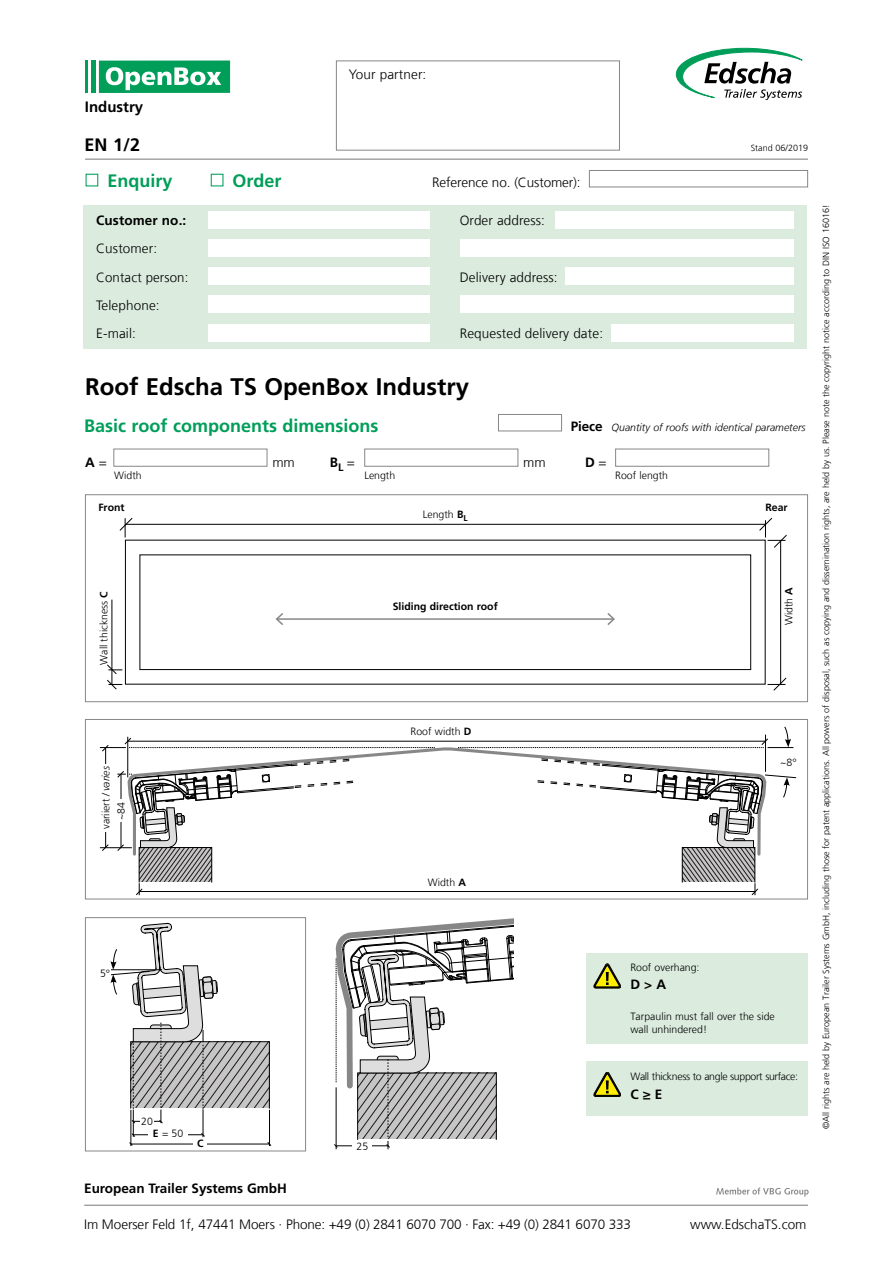
<style>
.page{position:relative;width:893px;height:1263px;background:#fff}
.page>*{position:absolute;margin:0;border:0;box-sizing:border-box;transform-origin:0 0}
.t1{font:700 24px "Frutiger LT Com";color:#000}
.t2{font:700 18px "Frutiger LT Com";color:#009e59}
.t3{font:700 18px "Frutiger LT Com";color:#000}
.t4{font:700 15px "Frutiger LT Com";color:#000}
.t5{font:300 13.5px/28.2px "Frutiger LT Com";color:#000}
.t6{font:700 13.5px "Frutiger LT Com";color:#000}
.t7{font:300 10.5px/13.5px "Frutiger LT Com";color:#000}
.t8{font:italic 300 10.5px "Frutiger LT Com";color:#000}
.t9{font:300 10.5px "Frutiger LT Com";letter-spacing:-.03em;color:#000}
.t10{font:700 10.5px "Frutiger LT Com";color:#000}
.t11{font:300 9px "Frutiger LT Com";color:#000}
.s1{font-weight:300}
.s2{font-weight:700;font-style:normal;font-size:13.5px}
.s3{font-weight:700}
.s4{font-style:italic}
</style>
<div class="page">
<div style="left:587px;top:953px;width:221px;height:90px;background:#dbecdf"></div>
<div style="left:85px;top:494px;width:723px;height:208px;border:1px solid #878787"></div>
<svg style="left:675px;top:47px;width:128px;height:53px"></svg>
<div style="left:336px;top:61px;width:284px;height:90px;border:1px solid #878787"></div>
<hr style="left:85px;top:159px;width:723px;height:1px;background:#878787">
<svg style="left:716px;top:1187px;width:93px;height:10px"></svg>
<div style="left:99px;top:61px;width:131px;height:32px;background:#009e59"></div>
<hr style="left:85px;top:61px;width:3px;height:32px;background:#009e59">
<div style="left:91px;top:61px;width:5px;height:32px;background:#009e59"></div>
<svg style="left:106px;top:67px;width:115px;height:23px"></svg>
<div style="left:85px;top:917px;width:221px;height:234px;border:1px solid #878787"></div>
<div style="left:139px;top:554px;width:612px;height:116px;border:1px solid #000"></div>
<hr style="left:277px;top:618px;width:337px;height:2px;background:#878787">
<svg style="left:606px;top:613px;width:9px;height:12px"></svg>
<svg style="left:275px;top:613px;width:10px;height:12px"></svg>
<hr style="left:780px;top:541px;width:1px;height:143px;background:#000">
<hr style="left:125px;top:524px;width:640px;height:1px;background:#000">
<svg style="left:759px;top:517px;width:28px;height:31px"></svg>
<svg style="left:767px;top:677px;width:20px;height:14px"></svg>
<svg style="left:119px;top:517px;width:14px;height:20px"></svg>
<hr style="left:112px;top:600px;width:1px;height:84px;background:#000">
<svg style="left:107px;top:664px;width:15px;height:26px"></svg>
<div style="left:85px;top:719px;width:723px;height:180px;border:1px solid #878787"></div>
<svg style="left:128px;top:749px;width:445px;height:34px"></svg>
<hr style="left:139px;top:891px;width:616px;height:1px;background:#000">
<hr style="left:128px;top:741px;width:637px;height:1px;background:#000">
<hr style="left:127px;top:737px;width:1px;height:40px;background:#000">
<hr style="left:765px;top:735px;width:1px;height:37px;background:#000">
<svg style="left:594px;top:963px;width:27px;height:25px"></svg>
<svg style="left:334px;top:918px;width:180px;height:231px"></svg>
<hr style="left:100px;top:847px;width:32px;height:1px;background:#000">
<svg style="left:117px;top:759px;width:236px;height:136px"></svg>
<hr style="left:105px;top:747px;width:1px;height:100px;background:#000">
<svg style="left:102px;top:844px;width:7px;height:7px"></svg>
<svg style="left:100px;top:737px;width:335px;height:15px"></svg>
<div style="left:117px;top:800px;width:10px;height:22px;background:#fff"></div>
<div style="left:102px;top:764px;width:7px;height:67px;background:#fff"></div>
<div style="left:587px;top:1061px;width:221px;height:55px;background:#dbecdf"></div>
<svg style="left:594px;top:1072px;width:27px;height:25px"></svg>
<svg style="left:458px;top:726px;width:335px;height:22px"></svg>
<svg style="left:537px;top:758px;width:259px;height:137px"></svg>
<svg style="left:110px;top:923px;width:162px;height:223px"></svg>
<div style="left:140px;top:1117px;width:14px;height:8px;background:#fff"></div>
<hr style="left:84px;top:1205px;width:724px;height:1px;background:#878787">
<div style="left:589px;top:170px;width:219px;height:17px;border:1px solid #878787"></div>
<div style="left:211px;top:174px;width:12px;height:12px;border:1px solid #009e59"></div>
<div style="left:83px;top:205px;width:724px;height:144px;background:#dbecdf"></div>
<div style="left:209px;top:211px;width:221px;height:17px;background:#fff"></div>
<div style="left:209px;top:239px;width:221px;height:17px;background:#fff"></div>
<div style="left:209px;top:296px;width:221px;height:17px;background:#fff"></div>
<div style="left:209px;top:324px;width:221px;height:17px;background:#fff"></div>
<div style="left:209px;top:267px;width:221px;height:18px;background:#fff"></div>
<div style="left:555px;top:211px;width:238px;height:17px;background:#fff"></div>
<div style="left:460px;top:239px;width:333px;height:17px;background:#fff"></div>
<div style="left:460px;top:296px;width:333px;height:17px;background:#fff"></div>
<div style="left:611px;top:324px;width:182px;height:17px;background:#fff"></div>
<div style="left:565px;top:267px;width:228px;height:18px;background:#fff"></div>
<div style="left:498px;top:414px;width:64px;height:17px;border:1px solid #878787"></div>
<div style="left:113px;top:449px;width:154px;height:18px;border:1px solid #878787"></div>
<div style="left:364px;top:449px;width:154px;height:18px;border:1px solid #878787"></div>
<div style="left:615px;top:449px;width:154px;height:18px;border:1px solid #878787"></div>
<p class="t4" style="left:85px;top:98px;width:60px">Industry</p>
<h2 class="t3" style="left:85px;top:134px;width:57px">EN 1/2</h2>
<p class="t5" style="left:349px;top:60px;width:79px">Your partner:</p>
<h2 class="t2" style="left:107px;top:170px;width:67px">Enquiry</h2>
<h2 class="t2" style="left:232px;top:170px;width:51px">Order</h2>
<p class="t5" style="left:432px;top:168px;width:150px">Reference no. (Customer):</p>
<p class="t6" style="left:96px;top:213px;width:92px">Customer no.:</p>
<p class="t5" style="left:96px;top:235px;width:94px">Customer:<br>Contact person:<br>Telephone:<br>E-mail:</p>
<p class="t5" style="left:460px;top:206px;width:87px">Order address:</p>
<p class="t5" style="left:460px;top:263px;width:99px">Delivery address:</p>
<p class="t5" style="left:460px;top:319px;width:145px">Requested delivery date:</p>
<h1 class="t1" style="left:85px;top:373px;width:386px">Roof Edscha TS OpenBox Industry</h1>
<p class="t11" style="left:751px;top:142px;width:59px">Stand 06/2019</p>
<h2 class="t2" style="left:84px;top:415px;width:296px">Basic roof components dimensions</h2>
<p class="t6" style="left:85px;top:454px;width:23px">A <span class="s1">=</span></p>
<p class="t6" style="left:330px;top:454px;width:27px">B<sub>L</sub> <span class="s1">=</span></p>
<p class="t8" style="left:571px;top:421px;width:236px"><span class="s2">Piece</span> Quantity of roofs with identical parameters</p>
<p class="t5" style="left:272px;top:448px;width:24px">mm</p>
<p class="t5" style="left:523px;top:448px;width:24px">mm</p>
<p class="t6" style="left:585px;top:454px;width:23px">D<span class="s1">=</span></p>
<p class="t7" style="left:114px;top:469px;width:29px">Width</p>
<p class="t7" style="left:364px;top:469px;width:32px">Length</p>
<p class="t7" style="left:615px;top:469px;width:54px">Roof length</p>
<p class="t10" style="left:98px;top:501px;width:28px">Front</p>
<p class="t10" style="left:765px;top:501px;width:24px">Rear</p>
<p class="t7" style="left:423px;top:508px;width:46px">Length <span class="s3">B</span><sub>L</sub></p>
<p class="t7" style="left:97px;top:665px;width:75px;rotate:-90deg">Wall thickness <span class="s3">C</span></p>
<p class="t7" style="left:99px;top:829px;width:64px;rotate:-90deg">variiert / <span class="s4">varies</span></p>
<p class="t7" style="left:114px;top:820px;width:19px;rotate:-90deg">~84</p>
<p class="t7" style="left:100px;top:966px;width:12px">5°</p>
<p class="t7" style="left:141px;top:1115px;width:13px">20</p>
<p class="t7" style="left:153px;top:1126px;width:32px"><span class="s3">E</span> = 50</p>
<p class="t10" style="left:197px;top:1137px;width:8px">C</p>
<p class="t10" style="left:393px;top:600px;width:107px">Sliding direction roof</p>
<p class="t7" style="left:411px;top:724px;width:62px">Roof width <span class="s3">D</span></p>
<p class="t7" style="left:428px;top:875px;width:40px">Width <span class="s3">A</span></p>
<p class="t7" style="left:356px;top:1140px;width:13px">25</p>
<p class="t7" style="left:782px;top:625px;width:40px;rotate:-90deg">Width <span class="s3">A</span></p>
<p class="t7" style="left:630px;top:961px;width:71px">Roof overhang:</p>
<p class="t6" style="left:630px;top:977px;width:37px">D &gt; A</p>
<p class="t7" style="left:780px;top:755px;width:18px">~8°</p>
<p class="t7" style="left:630px;top:1010px;width:146px">Tarpaulin must fall over the side wall unhindered!</p>
<p class="t9" style="left:630px;top:1070px;width:169px">Wall thickness to angle support surface:</p>
<p class="t6" style="left:630px;top:1086px;width:34px">C ≥ E</p>
<p class="t6" style="left:84px;top:1180px;width:204px">European Trailer Systems GmbH</p>
<p class="t5" style="left:84px;top:1210px;width:548px">Im Moerser Feld 1f, 47441 Moers · Phone: +49 (0) 2841 6070 700 · Fax: +49 (0) 2841 6070 333</p>
<p class="t5" style="left:690px;top:1210px;width:118px">www.EdschaTS.com</p>
<p class="t11" style="left:821px;top:1129px;width:926px;rotate:-90deg">©All rights are held by European Trailer Systems GmbH, including those for patent applications. All powers of disposal, such as copying and dissemination rights, are held by us. Please note the copyright notice according to DIN ISO 16016!</p>
</div>
